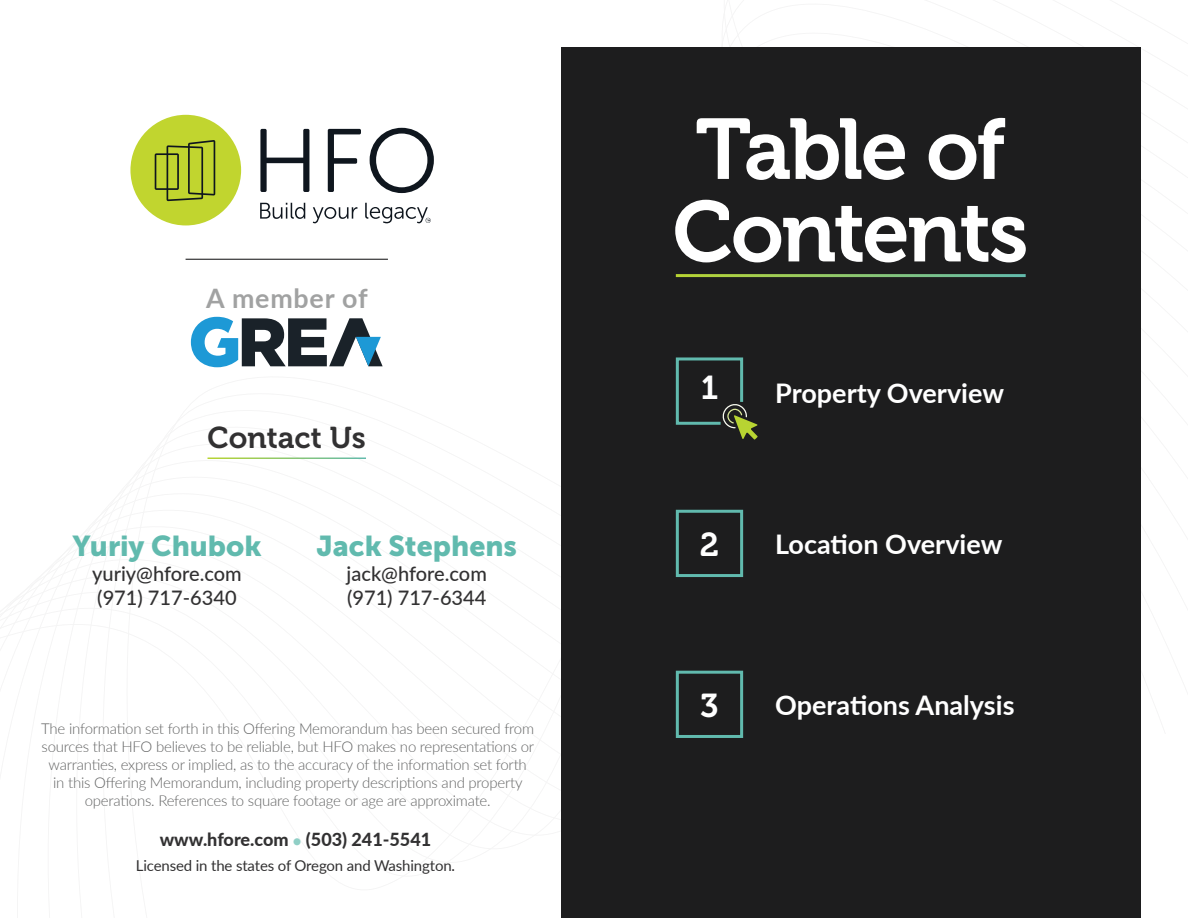
<style>
.page{position:relative;width:1188px;height:918px;background:#fff}
.page>*{position:absolute;margin:0;border:0;box-sizing:border-box;transform-origin:0 0}
.t1{font:85.5px/82.5px "Museo 700";letter-spacing:-.03em;color:#fff}
.t2{font:33px "Museo 700";color:#fff}
.t3{font:30px "Museo 700";color:#323132}
.t4{font:28.65px "Museo Sans 900";color:#61baae}
.Headline{font:700 27px "Lato";color:#fff}
.t5{font:700 26.85px "Lato";letter-spacing:.03em;color:#a1a2a2}
.t6{font:500 20.1px "Lato";color:#323132}
.t7{font:800 18px "Lato";color:#323132}
.Caption2{font:300 15px/18px "Lato";letter-spacing:-.015em;color:#636464;text-align:center}
.t8{font:15px "Lato";letter-spacing:-.01em;color:#323132}
.s1{font-size:15px;color:#90cfc6}
.s2{color:#231f20}
</style>
<div class="page">
<div style="left:561px;top:47px;width:580px;height:871px;background:#1d1d1e"></div>
<div style="left:676px;top:510px;width:67px;height:67px;border:3px solid #61baae"></div>
<div style="left:676px;top:671px;width:67px;height:67px;border:3px solid #61baae"></div>
<hr style="left:186px;top:259px;width:202px;height:1px;background:#1d1d1e">
<svg style="left:675px;top:357px;width:83px;height:83px"></svg>
<hr style="left:676px;top:274px;width:350px;height:3px;background:#fff">
<svg style="left:191px;top:317px;width:192px;height:50px"></svg>
<svg style="left:260px;top:129px;width:49px;height:63px"></svg>
<svg style="left:328px;top:129px;width:33px;height:63px"></svg>
<svg style="left:370px;top:128px;width:64px;height:65px"></svg>
<svg style="left:260px;top:203px;width:45px;height:16px"></svg>
<svg style="left:313px;top:207px;width:44px;height:16px"></svg>
<div style="left:130px;top:115px;width:111px;height:110px;background:#c1d52f;border-radius:50%"></div>
<svg style="left:155px;top:140px;width:60px;height:61px"></svg>
<svg style="left:365px;top:203px;width:66px;height:20px"></svg>
<p class="t5" style="left:206px;top:279px;width:163px">A member of</p>
<p class="t3" style="left:208px;top:420px;width:160px">Contact Us</p>
<p class="t4" style="left:73px;top:530px;width:190px">Yuriy Chubok</p>
<p class="t6" style="left:92px;top:559px;width:151px">yuriy@hfore.com</p>
<p class="t6" style="left:97px;top:583px;width:141px">(971) 717-6340</p>
<p class="t4" style="left:316px;top:530px;width:202px">Jack Stephens</p>
<p class="t6" style="left:347px;top:559px;width:142px">jack@hfore.com</p>
<p class="t6" style="left:347px;top:583px;width:141px">(971) 717-6344</p>
<p class="Caption2" style="left:41px;top:719px;width:494px">The information set forth in this Offering Memorandum has been secured from sources that HFO believes to be reliable, but HFO makes no representations or warranties, express or implied, as to the accuracy of the information set forth in this Offering Memorandum, including property descriptions and property operations. References to square footage or age are approximate.</p>
<p class="t7" style="left:160px;top:826px;width:273px">www.hfore.com <span class="s1">•</span> (503) 241-5541</p>
<p class="t8" style="left:136px;top:855px;width:321px">Licensed in the states of Oregon and Washington<span class="s2">.</span></p>
<p class="t1" style="left:673px;top:109px;width:358px">Table of<br>Contents</p>
<p class="t2" style="left:701px;top:369px;width:19px">1</p>
<p class="Headline" style="left:775px;top:374px;width:230px">Property Overview</p>
<p class="t2" style="left:700px;top:526px;width:21px">2</p>
<p class="Headline" style="left:775px;top:525px;width:229px">Location Overview</p>
<p class="t2" style="left:700px;top:687px;width:20px">3</p>
<p class="Headline" style="left:775px;top:685px;width:241px">Operations Analysis</p>
</div>
